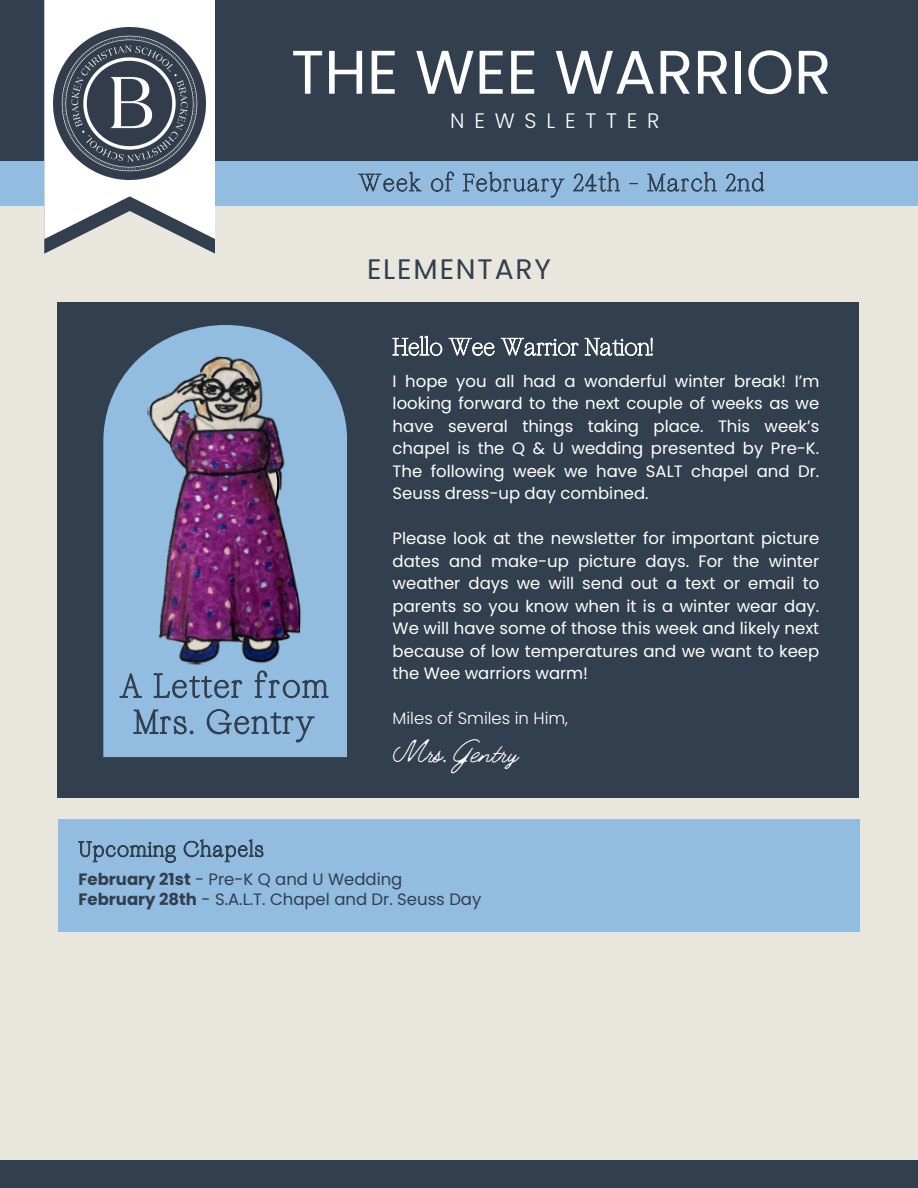
<style>
.page{position:relative;width:918px;height:1188px;background:#e9e7dd}
.page>*{position:absolute;margin:0;border:0;box-sizing:border-box;transform-origin:0 0}
.t1{font:61.5px "Poppins";color:#fff}
.t2{font:300 33px "Jimmy Script";color:#fff}
.t3{font:28.2px "Poppins";letter-spacing:.065em;color:#323f4e}
.t4{font:300 21px "Poppins";letter-spacing:.465em;color:#fff}
.t5{font:16.5px/22.5px "Poppins";color:#fff;text-align:justify}
.t6{font:16.5px "Poppins";color:#323f4e}
.t7{font:300 16.5px "Poppins";color:#fff}
.s1{font-weight:700}
</style>
<div class="page">
<div style="left:0;top:0;width:918px;height:184px;background:#323f4e"></div>
<div style="left:0;top:161px;width:918px;height:45px;background:#92bde1"></div>
<svg style="left:44px;top:0;width:171px;height:254px"></svg>
<img style="left:54px;top:27px;width:152px;height:152px">
<div style="left:0;top:1160px;width:918px;height:28px;background:#323f4e"></div>
<div style="left:57px;top:302px;width:802px;height:496px;background:#323f4e"></div>
<svg style="left:103px;top:325px;width:244px;height:432px;fill:#92bde1"></svg>
<img style="left:139px;top:355px;width:170px;height:313px">
<div style="left:58px;top:819px;width:802px;height:113px;background:#92bde1"></div>
<svg style="left:119px;top:670px;width:210px;height:73px;background:#82a9c9"></svg>
<svg style="left:358px;top:171px;width:407px;height:27px"></svg>
<svg style="left:392px;top:335px;width:261px;height:21px"></svg>
<svg style="left:78px;top:839px;width:186px;height:24px"></svg>
<p class="t1" style="left:291px;top:29px;width:542px">THE WEE WARRIOR</p>
<h4 class="t4" style="left:450px;top:105px;width:211px">NEWSLETTER</h4>
<h5 class="t3" style="left:367px;top:250px;width:185px">ELEMENTARY</h5>
<p class="t5" style="left:393px;top:370px;width:428px">I hope you all had a wonderful winter break! I’m looking forward to the next couple of weeks as we have several things taking place. This week’s chapel is the Q &amp; U wedding presented by Pre-K.<br>The following week we have SALT chapel and Dr.<br>Seuss dress-up day combined.</p>
<h2 class="t5" style="left:393px;top:527px;width:428px">Please look at the newsletter for important picture dates and make-up picture days. For the winter weather days we will send out a text or email to parents so you know when it is a winter wear day.<br>We will have some of those this week and likely next because of low temperatures and we want to keep the Wee warriors warm!</h2>
<p class="t7" style="left:393px;top:707px;width:177px">Miles of Smiles in Him,</p>
<p class="t2" style="left:393px;top:732px;width:127px">Mrs. Gentry</p>
<p class="t6" style="left:78px;top:868px;width:325px"><span class="s1">February 21st</span> - Pre-K Q and U Wedding</p>
<h4 class="t6" style="left:78px;top:888px;width:404px"><span class="s1">February 28th</span> - S.A.L.T. Chapel and Dr. Seuss Day</h4>
</div>
